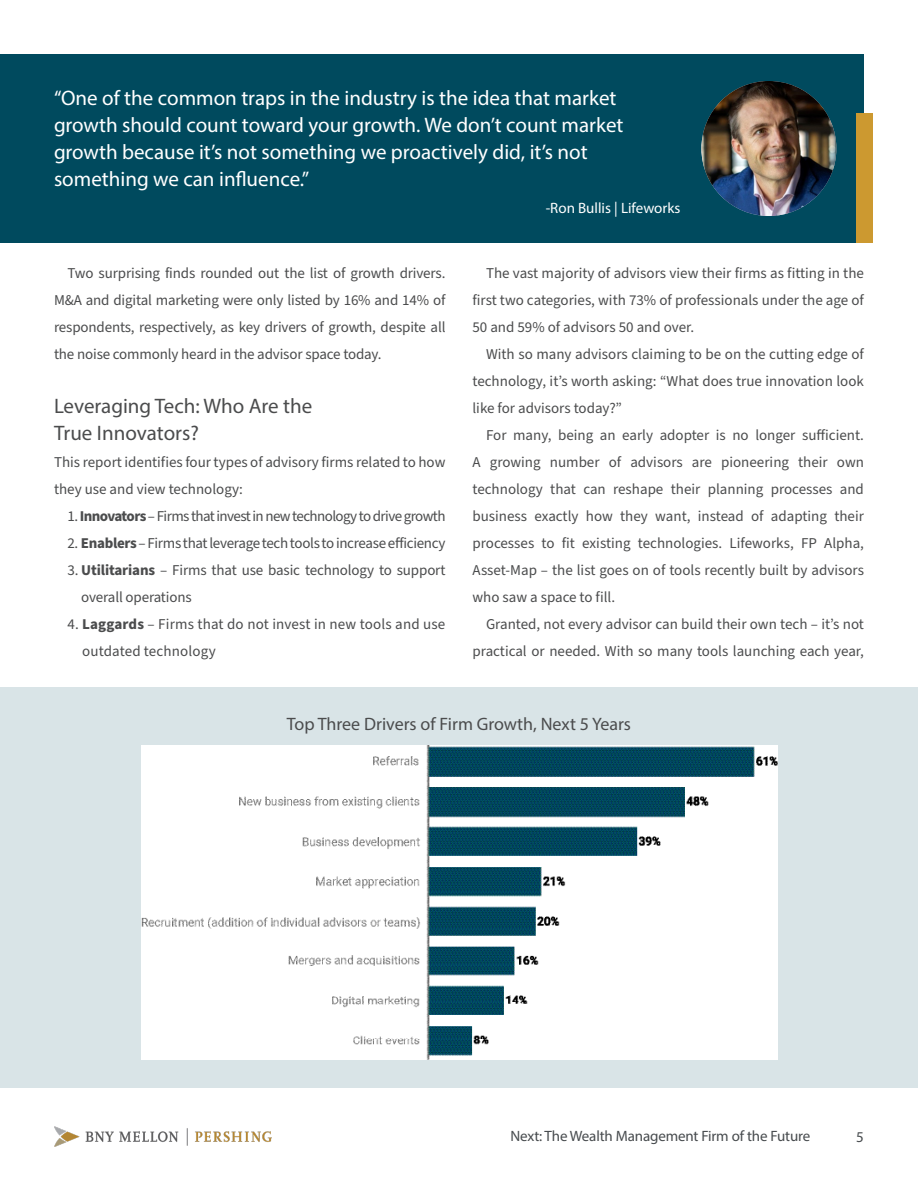
<style>
.page{position:relative;width:918px;height:1188px;background:#fff}
.page>*{position:absolute;margin:0;border:0;box-sizing:border-box;transform-origin:0 0}
.Headlines{font:21px/27px "Myriad Pro";color:#fff}
.Headlines-2{font:21px/27px "Myriad Pro";color:#4b4c4d}
.Headlines-3{font:18px "Myriad Pro";color:#4b4c4d}
.Headlines-4{font:15px/27px "Source Sans Pro";color:#4b4c4d;text-align:justify}
.Headlines-5{font:15px "Source Sans Pro";letter-spacing:-.02em;color:#4b4c4d}
.Headlines-6{font:15px "Source Sans Pro";letter-spacing:-.04em;color:#4b4c4d}
.t1{font:15px "Myriad Pro";letter-spacing:-.01em;color:#474b4e}
.Headlines-7{font:15px "Myriad Pro";color:#fff}
.s1{font-weight:700}
</style>
<div class="page">
<img style="left:54px;top:1127px;width:217px;height:20px">
<div style="left:0;top:687px;width:918px;height:401px;background:#d9e4e7"></div>
<div style="left:0;top:54px;width:864px;height:189px;background:#004a5e"></div>
<div style="left:856px;top:114px;width:16px;height:129px;background:#cc9930"></div>
<img style="left:701px;top:81px;width:135px;height:135px;border-radius:67px">
<img style="left:141px;top:746px;width:636px;height:314px">
<p class="Headlines" style="left:54px;top:84px;width:571px">“One of the common traps in the industry is the idea that market growth should count toward your growth. We don’t count market growth because it’s not something we proactively did, it’s not something we can influence.”</p>
<p class="Headlines-7" style="left:546px;top:198px;width:136px">-Ron Bullis | Lifeworks</p>
<p class="Headlines-4" style="left:54px;top:260px;width:393px;text-indent:14px">Two surprising finds rounded out the list of growth drivers.<br>M&amp;A and digital marketing were only listed by 16% and 14% of respondents, respectively, as key drivers of growth, despite all the noise commonly heard in the advisor space today.</p>
<p class="Headlines-2" style="left:54px;top:392px;width:260px">Leveraging Tech: Who Are the<br>True Innovators?</p>
<p class="Headlines-4" style="left:54px;top:449px;width:393px">This report identifies four types of advisory firms related to how they use and view technology:</p>
<p class="Headlines-6" style="left:68px;top:506px;width:380px">1. <span class="s1">Innovators</span> – Firms that invest in new technology to drive growth</p>
<p class="Headlines-5" style="left:68px;top:532px;width:379px">2. <span class="s1">Enablers</span> – Firms that leverage tech tools to increase efficiency</p>
<p class="Headlines-4" style="left:81px;top:557px;width:366px;text-indent:-14px">3. <span class="s1">Utilitarians</span> – Firms that use basic technology to support overall operations</p>
<p class="Headlines-4" style="left:82px;top:611px;width:365px;text-indent:-15px">4. <span class="s1">Laggards</span> – Firms that do not invest in new tools and use outdated technology</p>
<p class="Headlines-4" style="left:472px;top:260px;width:393px;text-indent:14px">The vast majority of advisors view their firms as fitting in the first two categories, with 73% of professionals under the age of 50 and 59% of advisors 50 and over.</p>
<p class="Headlines-4" style="left:472px;top:341px;width:393px;text-indent:14px">With so many advisors claiming to be on the cutting edge of technology, it’s worth asking: “What does true innovation look like for advisors today?”</p>
<p class="Headlines-4" style="left:472px;top:422px;width:393px;text-indent:14px">For many, being an early adopter is no longer sufficient.<br>A growing number of advisors are pioneering their own technology that can reshape their planning processes and business exactly how they want, instead of adapting their processes to fit existing technologies. Lifeworks, FP Alpha, Asset-Map – the list goes on of tools recently built by advisors who saw a space to fill.</p>
<p class="Headlines-4" style="left:472px;top:611px;width:393px;text-align:right">Granted, not every advisor can build their own tech – it’s not practical or needed. With so many tools launching each year,</p>
<p class="Headlines-3" style="left:287px;top:713px;width:346px">Top Three Drivers of Firm Growth, Next 5 Years</p>
<p class="t1" style="left:510px;top:1127px;width:301px">Next: The Wealth Management Firm of the Future</p>
<p class="t1" style="left:856px;top:1127px;width:9px">5</p>
</div>
